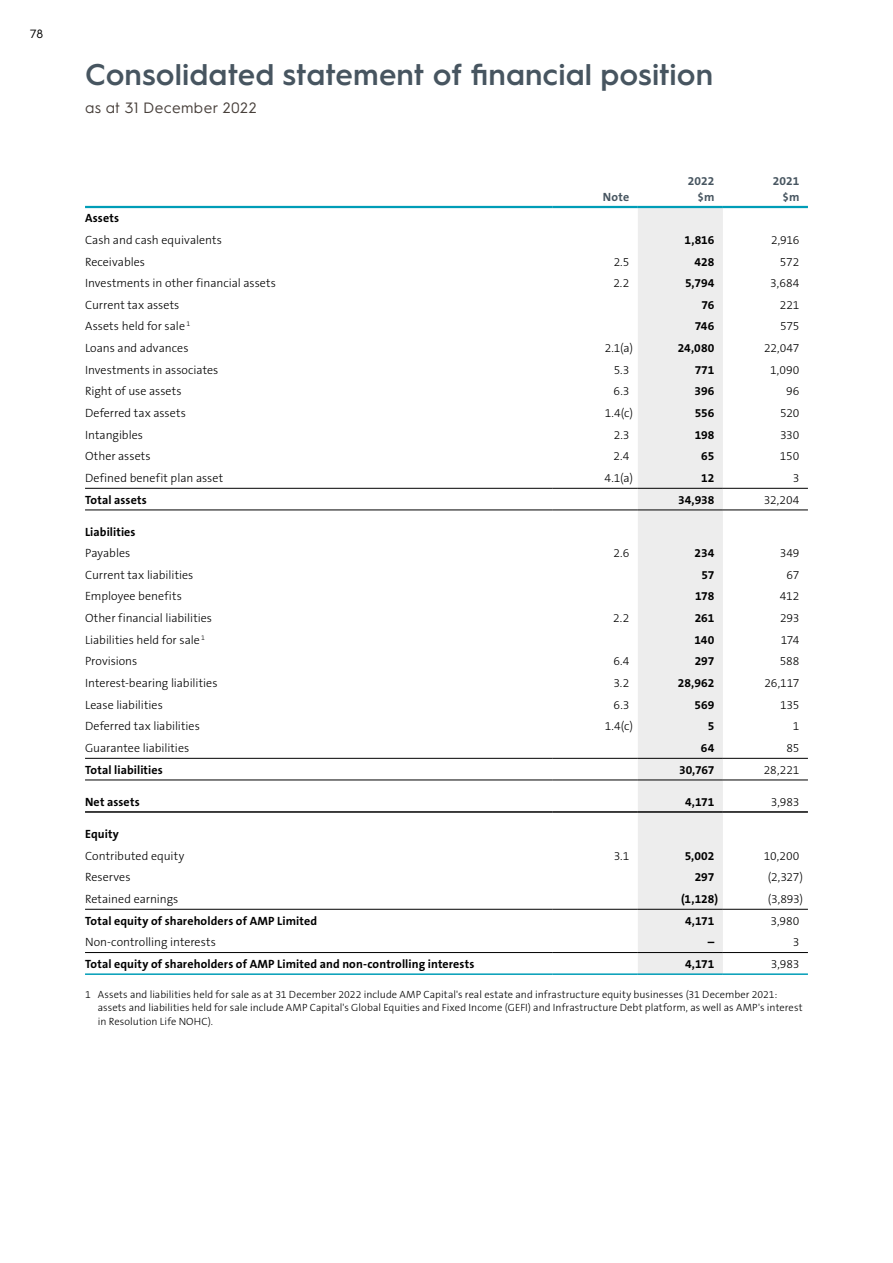
<style>
.page{position:relative;width:893px;height:1263px;background:#fff}
.page>*{position:absolute;margin:0;border:0;box-sizing:border-box;transform-origin:0 0}
.t1{font:600 30px "Hurme Geometric Sans 1";color:#475560}
.t2{font:15px "Hurme Geometric Sans 1";letter-spacing:.025em;color:#473f3a}
.t3{font:300 12px "The Sans B W3";color:#000}
.t4{font:700 12px "The Sans B W7";letter-spacing:.005em;color:#000}
.t5{font:700 12px "The Sans B W7";letter-spacing:.01em;color:#475560}
.t6{font:12px "Hurme Geometric Sans 1";color:#000}
.t7{font:300 10.5px/13.5px "The Sans B W3";letter-spacing:.005em;color:#000}
</style>
<div class="page">
<div style="left:638px;top:208px;width:85px;height:765px;background:#ededed"></div>
<hr style="left:85px;top:206px;width:468px;height:2px;background:#009db7">
<hr style="left:85px;top:488px;width:468px;height:1px;background:#000">
<hr style="left:85px;top:509px;width:468px;height:1px;background:#000">
<hr style="left:553px;top:509px;width:85px;height:1px;background:#000">
<hr style="left:723px;top:509px;width:85px;height:1px;background:#000">
<hr style="left:85px;top:779px;width:468px;height:1px;background:#000">
<hr style="left:553px;top:779px;width:85px;height:1px;background:#000">
<hr style="left:723px;top:779px;width:85px;height:1px;background:#000">
<hr style="left:85px;top:909px;width:468px;height:1px;background:#000">
<hr style="left:553px;top:909px;width:85px;height:1px;background:#000">
<hr style="left:723px;top:909px;width:85px;height:1px;background:#000">
<hr style="left:85px;top:952px;width:468px;height:1px;background:#000">
<hr style="left:553px;top:952px;width:85px;height:1px;background:#000">
<hr style="left:723px;top:952px;width:85px;height:1px;background:#000">
<hr style="left:85px;top:811px;width:468px;height:2px;background:#000">
<hr style="left:553px;top:811px;width:85px;height:2px;background:#000">
<hr style="left:723px;top:811px;width:85px;height:2px;background:#000">
<hr style="left:553px;top:488px;width:85px;height:1px;background:#000">
<hr style="left:638px;top:488px;width:85px;height:1px;background:#000">
<hr style="left:723px;top:488px;width:85px;height:1px;background:#000">
<hr style="left:638px;top:509px;width:85px;height:1px;background:#000">
<hr style="left:85px;top:758px;width:468px;height:1px;background:#000">
<hr style="left:553px;top:758px;width:85px;height:1px;background:#000">
<hr style="left:638px;top:758px;width:85px;height:1px;background:#000">
<hr style="left:723px;top:758px;width:85px;height:1px;background:#000">
<hr style="left:638px;top:779px;width:85px;height:1px;background:#000">
<hr style="left:638px;top:909px;width:85px;height:1px;background:#000">
<hr style="left:638px;top:952px;width:85px;height:1px;background:#000">
<hr style="left:638px;top:811px;width:85px;height:2px;background:#000">
<hr style="left:85px;top:973px;width:468px;height:2px;background:#009db7">
<hr style="left:553px;top:973px;width:85px;height:2px;background:#009db7">
<hr style="left:638px;top:973px;width:85px;height:2px;background:#009db7">
<hr style="left:723px;top:973px;width:85px;height:2px;background:#009db7">
<hr style="left:553px;top:206px;width:85px;height:2px;background:#009db7">
<hr style="left:638px;top:206px;width:85px;height:2px;background:#009db7">
<hr style="left:723px;top:206px;width:85px;height:2px;background:#009db7">
<p class="t6" style="left:30px;top:26px;width:15px">78</p>
<h1 class="t1" style="left:85px;top:53px;width:630px">Consolidated statement of financial position</h1>
<p class="t2" style="left:85px;top:97px;width:173px">as at 31 December 2022</p>
<p class="t5" style="left:688px;top:174px;width:28px">2022</p>
<p class="t5" style="left:773px;top:174px;width:28px">2021</p>
<p class="t5" style="left:603px;top:189px;width:28px">Note</p>
<p class="t5" style="left:697px;top:189px;width:18px">$m</p>
<p class="t5" style="left:782px;top:189px;width:18px">$m</p>
<p class="t4" style="left:85px;top:210px;width:35px">Assets</p>
<p class="t3" style="left:85px;top:232px;width:138px">Cash and cash equivalents</p>
<p class="t4" style="left:684px;top:232px;width:31px">1,816</p>
<p class="t3" style="left:771px;top:232px;width:30px">2,916</p>
<p class="t3" style="left:85px;top:254px;width:62px">Receivables</p>
<p class="t3" style="left:614px;top:254px;width:17px">2.5</p>
<p class="t4" style="left:695px;top:254px;width:21px">428</p>
<p class="t3" style="left:780px;top:254px;width:21px">572</p>
<p class="t3" style="left:85px;top:275px;width:192px">Investments in other financial assets</p>
<p class="t3" style="left:613px;top:275px;width:18px">2.2</p>
<p class="t4" style="left:685px;top:275px;width:31px">5,794</p>
<p class="t3" style="left:770px;top:275px;width:31px">3,684</p>
<p class="t3" style="left:85px;top:297px;width:96px">Current tax assets</p>
<p class="t4" style="left:701px;top:297px;width:14px">76</p>
<p class="t3" style="left:780px;top:297px;width:21px">221</p>
<p class="t3" style="left:85px;top:319px;width:107px">Assets held for sale <sup>1</sup></p>
<p class="t4" style="left:695px;top:319px;width:21px">746</p>
<p class="t3" style="left:780px;top:319px;width:21px">575</p>
<p class="t3" style="left:85px;top:340px;width:105px">Loans and advances</p>
<p class="t3" style="left:605px;top:340px;width:30px">2.1(a)</p>
<p class="t4" style="left:678px;top:340px;width:38px">24,080</p>
<p class="t3" style="left:764px;top:340px;width:37px">22,047</p>
<p class="t3" style="left:85px;top:362px;width:135px">Investments in associates</p>
<p class="t3" style="left:614px;top:362px;width:17px">5.3</p>
<p class="t4" style="left:695px;top:362px;width:21px">771</p>
<p class="t3" style="left:770px;top:362px;width:31px">1,090</p>
<p class="t3" style="left:85px;top:384px;width:98px">Right of use assets</p>
<p class="t3" style="left:614px;top:384px;width:17px">6.3</p>
<p class="t4" style="left:694px;top:384px;width:21px">396</p>
<p class="t3" style="left:786px;top:384px;width:15px">96</p>
<p class="t3" style="left:85px;top:405px;width:102px">Deferred tax assets</p>
<p class="t3" style="left:605px;top:405px;width:30px">1.4(c)</p>
<p class="t4" style="left:695px;top:405px;width:21px">556</p>
<p class="t3" style="left:780px;top:405px;width:21px">520</p>
<p class="t3" style="left:85px;top:427px;width:60px">Intangibles</p>
<p class="t3" style="left:614px;top:427px;width:17px">2.3</p>
<p class="t4" style="left:695px;top:427px;width:21px">198</p>
<p class="t3" style="left:780px;top:427px;width:21px">330</p>
<p class="t3" style="left:85px;top:448px;width:67px">Other assets</p>
<p class="t3" style="left:613px;top:448px;width:17px">2.4</p>
<p class="t4" style="left:701px;top:448px;width:15px">65</p>
<p class="t3" style="left:780px;top:448px;width:21px">150</p>
<p class="t3" style="left:85px;top:470px;width:140px">Defined benefit plan asset</p>
<p class="t3" style="left:605px;top:470px;width:30px">4.1(a)</p>
<p class="t4" style="left:701px;top:470px;width:15px">12</p>
<p class="t3" style="left:793px;top:470px;width:8px">3</p>
<p class="t4" style="left:85px;top:492px;width:63px">Total assets</p>
<p class="t4" style="left:678px;top:492px;width:38px">34,938</p>
<p class="t3" style="left:764px;top:492px;width:37px">32,204</p>
<p class="t4" style="left:85px;top:524px;width:52px">Liabilities</p>
<p class="t3" style="left:85px;top:545px;width:47px">Payables</p>
<p class="t3" style="left:614px;top:545px;width:17px">2.6</p>
<p class="t4" style="left:695px;top:545px;width:21px">234</p>
<p class="t3" style="left:780px;top:545px;width:21px">349</p>
<p class="t3" style="left:85px;top:567px;width:110px">Current tax liabilities</p>
<p class="t4" style="left:701px;top:567px;width:14px">57</p>
<p class="t3" style="left:786px;top:567px;width:14px">67</p>
<p class="t3" style="left:85px;top:589px;width:98px">Employee benefits</p>
<p class="t4" style="left:695px;top:589px;width:21px">178</p>
<p class="t3" style="left:780px;top:589px;width:21px">412</p>
<p class="t3" style="left:85px;top:610px;width:129px">Other financial liabilities</p>
<p class="t3" style="left:613px;top:610px;width:18px">2.2</p>
<p class="t4" style="left:695px;top:610px;width:21px">261</p>
<p class="t3" style="left:780px;top:610px;width:21px">293</p>
<p class="t3" style="left:85px;top:632px;width:121px">Liabilities held for sale <sup>1</sup></p>
<p class="t4" style="left:694px;top:632px;width:22px">140</p>
<p class="t3" style="left:781px;top:632px;width:20px">174</p>
<p class="t3" style="left:85px;top:654px;width:54px">Provisions</p>
<p class="t3" style="left:613px;top:654px;width:17px">6.4</p>
<p class="t4" style="left:695px;top:654px;width:21px">297</p>
<p class="t3" style="left:780px;top:654px;width:21px">588</p>
<p class="t3" style="left:85px;top:675px;width:134px">Interest-bearing liabilities</p>
<p class="t3" style="left:613px;top:675px;width:17px">3.2</p>
<p class="t4" style="left:678px;top:675px;width:38px">28,962</p>
<p class="t3" style="left:765px;top:675px;width:36px">26,117</p>
<p class="t3" style="left:85px;top:697px;width:79px">Lease liabilities</p>
<p class="t3" style="left:614px;top:697px;width:17px">6.3</p>
<p class="t4" style="left:695px;top:697px;width:21px">569</p>
<p class="t3" style="left:780px;top:697px;width:21px">135</p>
<p class="t3" style="left:85px;top:718px;width:116px">Deferred tax liabilities</p>
<p class="t3" style="left:605px;top:718px;width:30px">1.4(c)</p>
<p class="t4" style="left:708px;top:718px;width:8px">5</p>
<p class="t3" style="left:793px;top:718px;width:8px">1</p>
<p class="t3" style="left:85px;top:740px;width:106px">Guarantee liabilities</p>
<p class="t4" style="left:701px;top:740px;width:15px">64</p>
<p class="t3" style="left:786px;top:740px;width:14px">85</p>
<p class="t4" style="left:85px;top:762px;width:79px">Total liabilities</p>
<p class="t4" style="left:679px;top:762px;width:37px">30,767</p>
<p class="t3" style="left:764px;top:762px;width:37px">28,221</p>
<p class="t4" style="left:85px;top:794px;width:56px">Net assets</p>
<p class="t4" style="left:685px;top:794px;width:31px">4,171</p>
<p class="t3" style="left:771px;top:794px;width:30px">3,983</p>
<p class="t4" style="left:85px;top:826px;width:35px">Equity</p>
<p class="t3" style="left:85px;top:848px;width:101px">Contributed equity</p>
<p class="t3" style="left:614px;top:848px;width:17px">3.1</p>
<p class="t4" style="left:685px;top:848px;width:31px">5,002</p>
<p class="t3" style="left:764px;top:848px;width:37px">10,200</p>
<p class="t3" style="left:85px;top:869px;width:47px">Reserves</p>
<p class="t4" style="left:695px;top:869px;width:21px">297</p>
<p class="t3" style="left:768px;top:869px;width:37px">(2,327)</p>
<p class="t3" style="left:85px;top:891px;width:95px">Retained earnings</p>
<p class="t4" style="left:681px;top:891px;width:38px">(1,128)</p>
<p class="t3" style="left:768px;top:891px;width:37px">(3,893)</p>
<p class="t4" style="left:85px;top:913px;width:234px">Total equity of shareholders of AMP Limited</p>
<p class="t4" style="left:685px;top:913px;width:31px">4,171</p>
<p class="t3" style="left:771px;top:913px;width:30px">3,980</p>
<p class="t3" style="left:85px;top:934px;width:132px">Non-controlling interests</p>
<p class="t4" style="left:708px;top:934px;width:8px">–</p>
<p class="t3" style="left:793px;top:934px;width:8px">3</p>
<p class="t4" style="left:85px;top:956px;width:391px">Total equity of shareholders of AMP Limited and non-controlling interests</p>
<p class="t4" style="left:685px;top:956px;width:31px">4,171</p>
<p class="t3" style="left:771px;top:956px;width:30px">3,983</p>
<p class="t7" style="left:98px;top:987px;width:706px;text-indent:-13px">1 Assets and liabilities held for sale as at 31 December 2022 include AMP Capital's real estate and infrastructure equity businesses (31 December 2021: assets and liabilities held for sale include AMP Capital's Global Equities and Fixed Income (GEFI) and Infrastructure Debt platform, as well as AMP's interest in Resolution Life NOHC).</p>
</div>
